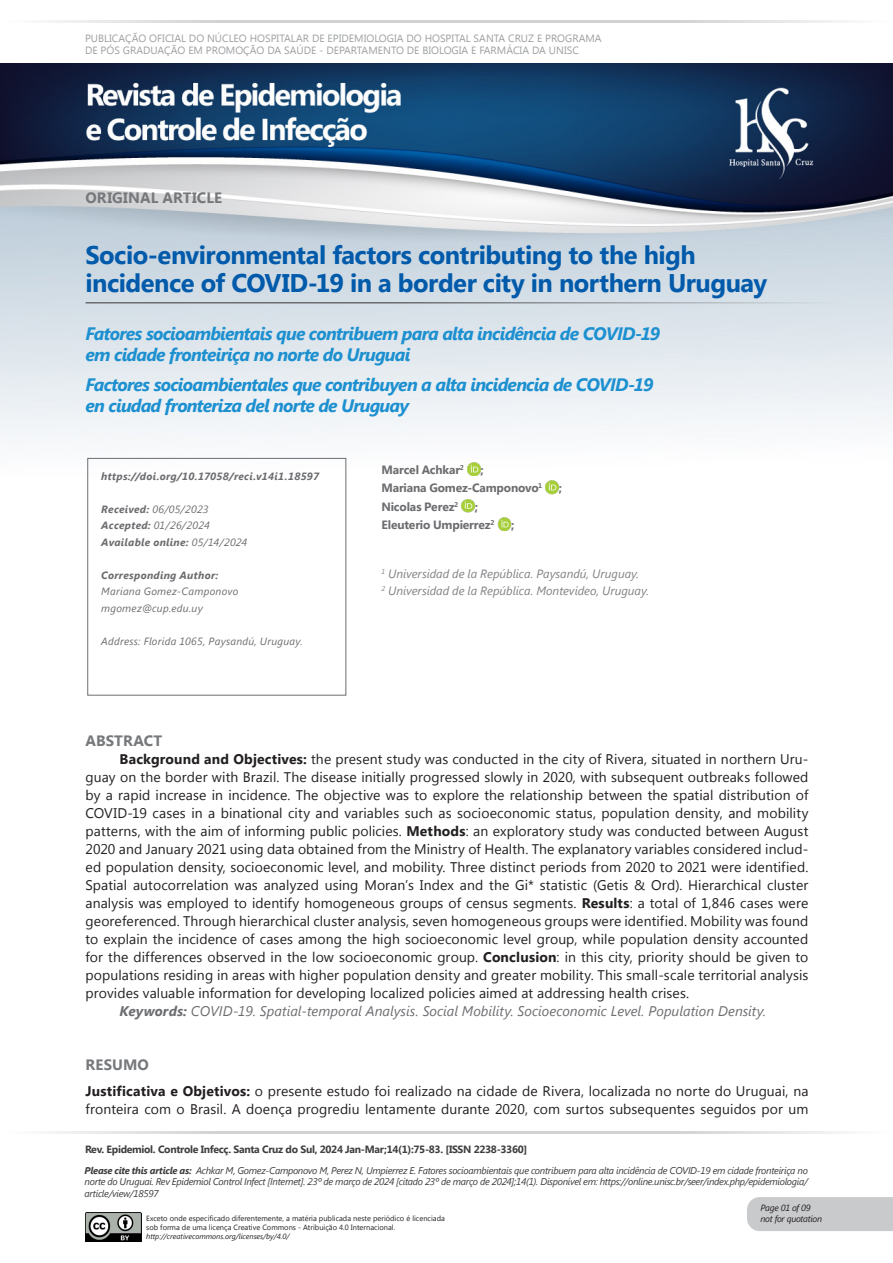
<style>
.page{position:relative;width:893px;height:1263px;background:#fff}
.page>*{position:absolute;margin:0;border:0;box-sizing:border-box;transform-origin:0 0}
.TÍTULOS{font:700 25.5px "Segoe UI";letter-spacing:-.02em;color:#015aaa}
.títulos_textos{font:italic 700 18px "Segoe UI";letter-spacing:-.045em;color:#1d90d0}
.SESSAO{font:700 15px "Segoe UI";letter-spacing:.005em;color:#76787b}
.texto_ok{font:700 15px "Segoe UI";letter-spacing:.005em;color:#76787b}
.texto_ok-2{font:13.95px/18px "Segoe UI";letter-spacing:.01em;color:#231f20;text-align:justify}
.SESSAO-2{font:13.95px/18px "Segoe UI";letter-spacing:.01em;color:#231f20}
.texto_ok-3{font:italic 13.95px "Segoe UI";color:#6c6d70}
.Titulação_médicos_ok{font:italic 12px "Segoe UI";color:#808285}
.Nome_médico{font:700 12px "Segoe UI";letter-spacing:-.015em;color:#6c6d70}
.t1{font:10.5px/12.6px "Segoe UI";color:#9d9fa2}
.texto_ok-4{font:italic 10.5px "Segoe UI";letter-spacing:.025em;color:#6c6d70}
.texto_ok-5{font:italic 700 10.5px "Segoe UI";letter-spacing:.025em;color:#6c6d70}
.t2{font:700 10.5px "Segoe UI";letter-spacing:-.03em;color:#3e3e3f}
.t3{font:italic 9.75px/11.7px "Segoe UI";letter-spacing:-.03em;color:#3e3e3f;text-align:justify}
.t4{font:italic 9px "Segoe UI";letter-spacing:-.03em;color:#231f20}
.t5{font:7.5px "Segoe UI";color:#231f20}
.t6{font:italic 7.5px "Segoe UI";color:#231f20}
.s1{font-weight:700}
.s2{font-weight:400}
</style>
<div class="page">
<img style="left:0;top:64px;width:893px;height:456px">
<hr style="left:0;top:20px;width:446px;height:2px;background:#d1d2d4">
<hr style="left:446px;top:20px;width:447px;height:2px;background:#d1d2d4">
<img style="left:85px;top:1213px;width:57px;height:29px">
<hr style="left:0;top:1131px;width:446px;height:3px;background:#d1d2d4">
<hr style="left:446px;top:1131px;width:446px;height:3px;background:#d1d2d4">
<div style="left:747px;top:1197px;width:146px;height:34px;background:#c9cacc"></div>
<hr style="left:86px;top:302px;width:751px;height:1px;background:#6c6d70">
<div style="left:88px;top:458px;width:258px;height:237px;border:1px solid #6c6d70"></div>
<img style="left:467px;top:462px;width:14px;height:14px">
<img style="left:545px;top:480px;width:14px;height:14px">
<img style="left:461px;top:499px;width:14px;height:13px">
<img style="left:498px;top:517px;width:13px;height:14px">
<p class="t1" style="left:85px;top:31px;width:518px">PUBLICAÇÃO OFICIAL DO NÚCLEO HOSPITALAR DE EPIDEMIOLOGIA DO HOSPITAL SANTA CRUZ E PROGRAMA<br>DE PÓS GRADUAÇÃO EM PROMOÇÃO DA SAÚDE - DEPARTAMENTO DE BIOLOGIA E FARMÁCIA DA UNISC</p>
<p class="SESSAO" style="left:86px;top:187px;width:138px">ORIGINAL ARTICLE</p>
<p class="TÍTULOS" style="left:86px;top:237px;width:612px">Socio-environmental factors contributing to the high</p>
<p class="TÍTULOS" style="left:86px;top:265px;width:683px">incidence of COVID-19 in a border city in northern Uruguay</p>
<p class="títulos_textos" style="left:86px;top:321px;width:576px">Fatores socioambientais que contribuem para alta incidência de COVID-19</p>
<p class="títulos_textos" style="left:86px;top:342px;width:326px">em cidade fronteiriça no norte do Uruguai</p>
<p class="títulos_textos" style="left:86px;top:372px;width:569px">Factores socioambientales que contribuyen a alta incidencia de COVID-19</p>
<p class="títulos_textos" style="left:86px;top:393px;width:325px">en ciudad fronteriza del norte de Uruguay</p>
<p class="texto_ok-5" style="left:101px;top:469px;width:219px">https://doi.org/10.17058/reci.v14i1.18597</p>
<p class="texto_ok-4" style="left:101px;top:502px;width:109px"><span class="s1">Received:</span> 06/05/2023</p>
<p class="texto_ok-4" style="left:101px;top:518px;width:110px"><span class="s1">Accepted:</span> 01/26/2024</p>
<p class="texto_ok-5" style="left:101px;top:535px;width:147px">Available online: <span class="s2">05/14/2024</span></p>
<p class="texto_ok-5" style="left:101px;top:568px;width:119px">Corresponding Author:</p>
<p class="texto_ok-4" style="left:101px;top:584px;width:139px">Mariana Gomez-Camponovo</p>
<p class="texto_ok-4" style="left:101px;top:601px;width:103px">mgomez@cup.edu.uy</p>
<p class="texto_ok-4" style="left:101px;top:634px;width:203px">Address: Florida 1065, Paysandú, Uruguay.</p>
<p class="Nome_médico" style="left:381px;top:461px;width:84px">Marcel Achkar<sup>2</sup></p>
<p class="Nome_médico" style="left:480px;top:461px;width:5px">;</p>
<p class="Nome_médico" style="left:381px;top:479px;width:162px">Mariana Gomez-Camponovo<sup>1</sup></p>
<p class="Nome_médico" style="left:559px;top:479px;width:5px">;</p>
<p class="Nome_médico" style="left:381px;top:498px;width:78px">Nicolas Perez<sup>2</sup></p>
<p class="Nome_médico" style="left:475px;top:498px;width:5px">;</p>
<p class="Nome_médico" style="left:381px;top:516px;width:115px">Eleuterio Umpierrez<sup>2</sup></p>
<p class="Nome_médico" style="left:511px;top:516px;width:5px">;</p>
<p class="Titulação_médicos_ok" style="left:381px;top:566px;width:259px"><sup>1</sup> Universidad de la República. Paysandú, Uruguay.</p>
<p class="Titulação_médicos_ok" style="left:381px;top:582px;width:269px"><sup>2</sup> Universidad de la República. Montevideo, Uruguay.</p>
<p class="texto_ok" style="left:86px;top:730px;width:78px">ABSTRACT</p>
<p class="texto_ok-2" style="left:86px;top:749px;width:724px;text-indent:34px"><span class="s1">Background and Objectives:</span> the present study was conducted in the city of Rivera, situated in northern Uru&shy;guay on the border with Brazil. The disease initially progressed slowly in 2020, with subsequent outbreaks followed by a rapid increase in incidence. The objective was to explore the relationship between the spatial distribution of COVID-19 cases in a binational city and variables such as socioeconomic status, population density, and mobility patterns, with the aim of informing public policies. <span class="s1">Methods</span>: an exploratory study was conducted between August 2020 and January 2021 using data obtained from the Ministry of Health. The explanatory variables considered includ&shy;ed population density, socioeconomic level, and mobility. Three distinct periods from 2020 to 2021 were identified.<br>Spatial autocorrelation was analyzed using Moran’s Index and the Gi* statistic (Getis &amp; Ord). Hierarchical cluster analysis was employed to identify homogeneous groups of census segments. <span class="s1">Results</span>: a total of 1,846 cases were georeferenced. Through hierarchical cluster analysis, seven homogeneous groups were identified. Mobility was found to explain the incidence of cases among the high socioeconomic level group, while population density accounted for the differences observed in the low socioeconomic group. <span class="s1">Conclusion</span>: in this city, priority should be given to populations residing in areas with higher population density and greater mobility. This small-scale territorial analysis provides valuable information for developing localized policies aimed at addressing health crises.</p>
<p class="texto_ok-3" style="left:120px;top:1001px;width:648px"><span class="s1">Keywords:</span> COVID-19. Spatial-temporal Analysis. Social Mobility. Socioeconomic Level. Population Density.</p>
<p class="SESSAO" style="left:86px;top:1054px;width:65px">RESUMO</p>
<p class="SESSAO-2" style="left:86px;top:1082px;width:724px"><span class="s1">Justificativa e Objetivos:</span> o presente estudo foi realizado na cidade de Rivera, localizada no norte do Uruguai, na fronteira com o Brasil. A doença progrediu lentamente durante 2020, com surtos subsequentes seguidos por um</p>
<p class="t2" style="left:85px;top:1141px;width:444px">Rev. Epidemiol. Controle Infecç. Santa Cruz do Sul, 2024 Jan-Mar;14(1):75-83. [ISSN 2238-3360]</p>
<p class="t3" style="left:85px;top:1164px;width:725px"><span class="s1">Please cite this article as:</span> Achkar M, Gomez-Camponovo M, Perez N, Umpierrez E. Fatores socioambientais que contribuem para alta incidência de COVID-19 em cidade fronteiriça no norte do Uruguai. Rev Epidemiol Control Infect [Internet]. 23º de março de 2024 [citado 23º de março de 2024];14(1). Disponível em: https://online.unisc.br/seer/index.php/epidemiologia/ article/view/18597</p>
<p class="t4" style="left:760px;top:1201px;width:52px">Page 01 of 09</p>
<p class="t5" style="left:146px;top:1213px;width:300px">Exceto onde especificado diferentemente, a matéria publicada neste periódico é licenciada</p>
<p class="t4" style="left:760px;top:1212px;width:63px">not for quotation</p>
<p class="t5" style="left:146px;top:1222px;width:251px">sob forma de uma licença Creative Commons - Atribuição 4.0 Internacional.</p>
<p class="t6" style="left:146px;top:1231px;width:145px">http://creativecommons.org/licenses/by/4.0/</p>
</div>
